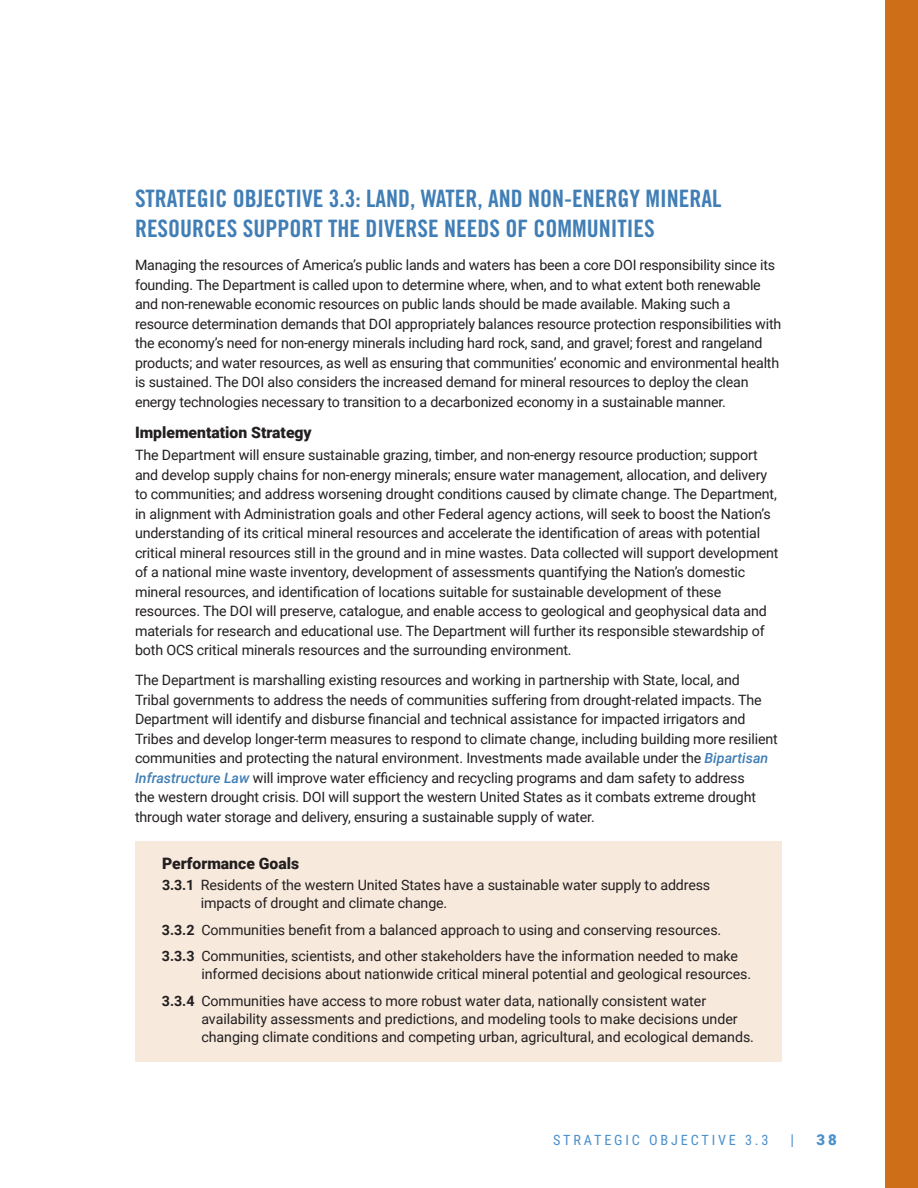
<style>
.page{position:relative;width:918px;height:1188px;background:#fff}
.page>*{position:absolute;margin:0;border:0;box-sizing:border-box;transform-origin:0 0}
.t1{font:24px/30px "Trade Gothic Bold Cond Twenty";color:#407eb5}
.t2{font:900 15.75px "Roboto";color:#231f20}
.t3{font:900 15px "Roboto";color:#4b90cd}
.t4{font:15px "Roboto Condensed";color:#4b90cd}
.t5{font:14.25px/19.5px "Roboto";letter-spacing:-.01em;color:#231f20}
.t6{font:14.25px "Roboto Condensed";letter-spacing:.2em;color:#4b90cd}
.s1{font-weight:500;font-style:italic;color:#407eb5}
.s2{font-weight:700}
</style>
<div class="page">
<div style="left:135px;top:841px;width:647px;height:221px;background:#f7e9dc"></div>
<div style="left:886px;top:0;width:32px;height:1188px;background:#ce6e19"></div>
<h3 class="t1" style="left:135px;top:184px;width:588px">STRATEGIC OBJECTIVE 3.3: LAND, WATER, AND NON-ENERGY MINERAL<br>RESOURCES SUPPORT THE DIVERSE NEEDS OF COMMUNITIES</h3>
<p class="t5" style="left:135px;top:255px;width:648px">Managing the resources of America’s public lands and waters has been a core DOI responsibility since its founding. The Department is called upon to determine where, when, and to what extent both renewable and non-renewable economic resources on public lands should be made available. Making such a resource determination demands that DOI appropriately balances resource protection responsibilities with the economy’s need for non-energy minerals including hard rock, sand, and gravel; forest and rangeland products; and water resources, as well as ensuring that communities’ economic and environmental health is sustained. The DOI also considers the increased demand for mineral resources to deploy the clean energy technologies necessary to transition to a decarbonized economy in a sustainable manner.</p>
<h4 class="t2" style="left:135px;top:421px;width:178px">Implementation Strategy</h4>
<p class="t5" style="left:135px;top:445px;width:645px">The Department will ensure sustainable grazing, timber, and non-energy resource production; support and develop supply chains for non-energy minerals; ensure water management, allocation, and delivery to communities; and address worsening drought conditions caused by climate change. The Department, in alignment with Administration goals and other Federal agency actions, will seek to boost the Nation’s understanding of its critical mineral resources and accelerate the identification of areas with potential critical mineral resources still in the ground and in mine wastes. Data collected will support development of a national mine waste inventory, development of assessments quantifying the Nation’s domestic mineral resources, and identification of locations suitable for sustainable development of these resources. The DOI will preserve, catalogue, and enable access to geological and geophysical data and materials for research and educational use. The Department will further its responsible stewardship of both OCS critical minerals resources and the surrounding environment.</p>
<p class="t5" style="left:135px;top:670px;width:644px">The Department is marshalling existing resources and working in partnership with State, local, and Tribal governments to address the needs of communities suffering from drought-related impacts. The Department will identify and disburse financial and technical assistance for impacted irrigators and Tribes and develop longer-term measures to respond to climate change, including building more resilient communities and protecting the natural environment. Investments made available under the <span class="s1">Bipartisan Infrastructure Law</span> will improve water efficiency and recycling programs and dam safety to address<br>the western drought crisis. DOI will support the western United States as it combats extreme drought through water storage and delivery, ensuring a sustainable supply of water.</p>
<h4 class="t2" style="left:162px;top:852px;width:139px">Performance Goals</h4>
<p class="t5" style="left:201px;top:875px;width:511px;line-height:18px;text-indent:-39px"><span class="s2">3.3.1</span> Residents of the western United States have a sustainable water supply to address impacts of drought and climate change.</p>
<p class="t5" style="left:162px;top:919px;width:561px"><span class="s2">3.3.2</span> Communities benefit from a balanced approach to using and conserving resources.</p>
<p class="t5" style="left:201px;top:947px;width:551px;line-height:18px;text-indent:-39px"><span class="s2">3.3.3</span> Communities, scientists, and other stakeholders have the information needed to make informed decisions about nationwide critical mineral potential and geological resources.</p>
<p class="t5" style="left:201px;top:991px;width:554px;line-height:18px;text-indent:-39px"><span class="s2">3.3.4</span> Communities have access to more robust water data, nationally consistent water availability assessments and predictions, and modeling tools to make decisions under changing climate conditions and competing urban, agricultural, and ecological demands.</p>
<p class="t6" style="left:553px;top:1130px;width:217px">STRATEGIC OBJECTIVE 3.3</p>
<p class="t4" style="left:791px;top:1129px;width:5px">|</p>
<p class="t3" style="left:817px;top:1129px;width:22px">38</p>
</div>
